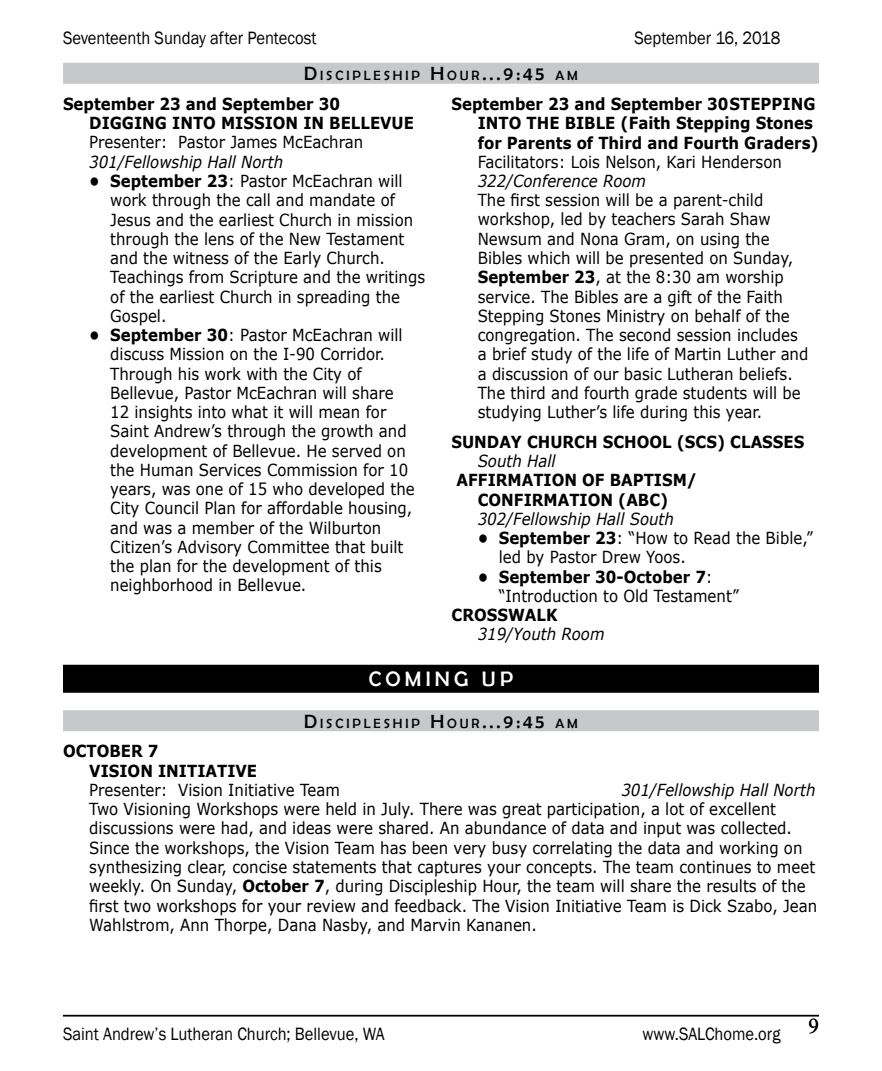
<style>
.page{position:relative;width:882px;height:1071px;background:#fff}
.page>*{position:absolute;margin:0;border:0;box-sizing:border-box;transform-origin:0 0}
.t1{font:21px "Berlin Sans FB";letter-spacing:.2em;color:#fff}
.t2{font:21px "Times New Roman";color:#000}
.t3{font:18.38px "Franklin Gothic";color:#000;scale:.9 1}
.t4{font:16.62px/19.2px "Verdana";color:#000;scale:.9 1}
.t5{font:700 16.62px/19.2px "Verdana";color:#000;scale:.9 1}
.t6{font:italic 16.62px "Verdana";color:#000;scale:.9 1}
.t7{font:13.47px "Berlin Sans FB";letter-spacing:.215em;color:#000}
.s1{font-size:19.25px}
.s2{font-weight:700}
</style>
<div class="page">
<hr style="left:63px;top:1015px;width:756px;height:2px;background:#000">
<div style="left:63px;top:63px;width:756px;height:21px;background:#c7c8ca"></div>
<div style="left:63px;top:665px;width:756px;height:28px;background:#000"></div>
<div style="left:63px;top:710px;width:756px;height:21px;background:#c7c8ca"></div>
<p class="t3" style="left:63px;top:27px;width:283px">Seventeenth Sunday after Pentecost</p>
<p class="t3" style="left:635px;top:27px;width:164px">September 16, 2018</p>
<p class="t7" style="left:304px;top:68px;width:274px"><span class="s1">D</span>ISCIPLES HIP <span class="s1">H</span> OUR<span class="s1">...9:45</span> AM</p>
<p class="t5" style="left:89px;top:94px;width:362px;text-indent:-26px">September 23 and September 30<br>DIGGING INTO MISSION IN BELLEVUE</p>
<p class="t4" style="left:89px;top:133px;width:306px">Presenter: Pastor James McEachran</p>
<p class="t6" style="left:89px;top:150px;width:217px">301/Fellowship Hall North</p>
<p class="t4" style="left:110px;top:171px;width:351px;text-indent:-21px"><span class="s2">• September 23</span>: Pastor McEachran will work through the call and mandate of Jesus and the earliest Church in mission through the lens of the New Testament and the witness of the Early Church.<br>Teachings from Scripture and the writings of the earliest Church in spreading the Gospel.</p>
<p class="t4" style="left:110px;top:325px;width:340px;text-indent:-21px"><span class="s2">• September 30</span>: Pastor McEachran will discuss Mission on the I-90 Corridor.<br>Through his work with the City of Bellevue, Pastor McEachran will share 12 insights into what it will mean for Saint Andrew’s through the growth and development of Bellevue. He served on the Human Services Commission for 10 years, was one of 15 who developed the City Council Plan for affordable housing, and was a member of the Wilburton Citizen’s Advisory Committee that built the plan for the development of this neighborhood in Bellevue.</p>
<p class="t5" style="left:478px;top:94px;width:380px;text-indent:-26px">September 23 and September 30STEPPING<br>INTO THE BIBLE (Faith Stepping Stones for Parents of Third and Fourth Graders)</p>
<p class="t4" style="left:478px;top:152px;width:339px">Facilitators: Lois Nelson, Kari Henderson</p>
<p class="t6" style="left:478px;top:170px;width:189px">322/Conference Room</p>
<p class="t4" style="left:478px;top:190px;width:369px">The first session will be a parent-child workshop, led by teachers Sarah Shaw Newsum and Nona Gram, on using the Bibles which will be presented on Sunday, <span class="s2">September 23</span>, at the 8:30 am worship service. The Bibles are a gift of the Faith Stepping Stones Ministry on behalf of the congregation. The second session includes a brief study of the life of Martin Luther and a discussion of our basic Lutheran beliefs.<br>The third and fourth grade students will be studying Luther’s life during this year.</p>
<p class="t5" style="left:452px;top:432px;width:394px">SUNDAY CHURCH SCHOOL (SCS) CLASSES</p>
<p class="t6" style="left:478px;top:450px;width:88px">South Hall</p>
<p class="t5" style="left:457px;top:470px;width:269px;text-align:center">AFFIRMATION OF BAPTISM/<br>CONFIRMATION (ABC)</p>
<p class="t6" style="left:478px;top:507px;width:219px">302/Fellowship Hall South</p>
<p class="t4" style="left:499px;top:528px;width:351px;text-indent:-21px"><span class="s2">• September 23</span>: “How to Read the Bible,” led by Pastor Drew Yoos.</p>
<p class="t4" style="left:499px;top:567px;width:268px;text-indent:-21px"><span class="s2">• September 30-October 7</span>: “Introduction to Old Testament”</p>
<p class="t5" style="left:452px;top:605px;width:119px">CROSSWALK</p>
<p class="t6" style="left:478px;top:623px;width:142px">319/Youth Room</p>
<p class="t1" style="left:369px;top:667px;width:146px">COMING UP</p>
<p class="t7" style="left:304px;top:716px;width:274px"><span class="s1">D</span>ISCIPLES HIP <span class="s1">H</span> OUR<span class="s1">...9:45</span> AM</p>
<p class="t5" style="left:89px;top:741px;width:188px;text-indent:-26px">OCTOBER 7<br>VISION INITIATIVE</p>
<p class="t4" style="left:89px;top:780px;width:280px">Presenter: Vision Initiative Team</p>
<p class="t6" style="left:621px;top:779px;width:217px">301/Fellowship Hall North</p>
<p class="t4" style="left:89px;top:799px;width:810px">Two Visioning Workshops were held in July. There was great participation, a lot of excellent discussions were had, and ideas were shared. An abundance of data and input was collected.<br>Since the workshops, the Vision Team has been very busy correlating the data and working on synthesizing clear, concise statements that captures your concepts. The team continues to meet weekly. On Sunday, <span class="s2">October 7</span>, during Discipleship Hour, the team will share the results of the first two workshops for your review and feedback. The Vision Initiative Team is Dick Szabo, Jean Wahlstrom, Ann Thorpe, Dana Nasby, and Marvin Kananen.</p>
<p class="t3" style="left:63px;top:1022px;width:359px">Saint Andrew’s Lutheran Church; Bellevue, WA</p>
<p class="t3" style="left:643px;top:1022px;width:155px">www.SALChome.org</p>
<p class="t2" style="left:808px;top:1011px;width:12px">9</p>
</div>
